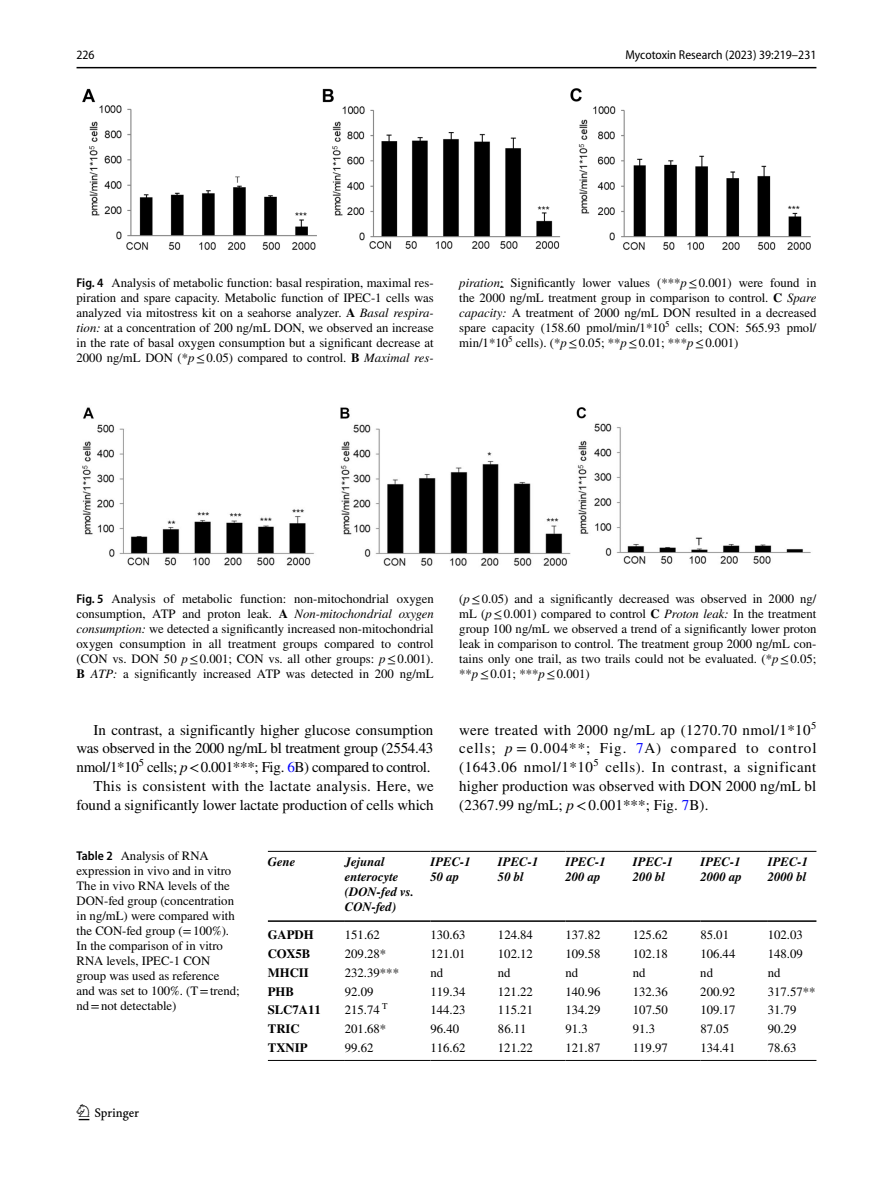
<style>
.page{position:relative;width:893px;height:1187px;background:#fff}
.page>*{position:absolute;margin:0;border:0;box-sizing:border-box;transform-origin:0 0}
.t1{font:22.5px "Springnew Regular 2";color:#000}
.t2{font:15px/18.8px "STIX";color:#000;text-align:right}
.t3{font:12.75px/15px "STIX";color:#000;text-align:justify}
.t4{font:italic 700 12.75px/15px "STIX";color:#000}
.t5{font:semi-condensed 12.75px "Myriad Pro";color:#000}
.t6{font:700 12.75px "STIX";color:#000}
.s1{font-family:"Myriad Pro";font-weight:600;font-stretch:semi-condensed}
.s2{font-weight:700}
.s3{font-style:italic}
.s4{color:#00f}
</style>
<div class="page">
<hr style="left:77px;top:67px;width:739px;height:1px;background:#000">
<img style="left:82px;top:88px;width:729px;height:162px">
<img style="left:82px;top:407px;width:729px;height:159px">
<hr style="left:268px;top:850px;width:77px;height:1px;background:#000">
<hr style="left:268px;top:920px;width:77px;height:1px;background:#000">
<hr style="left:345px;top:850px;width:85px;height:1px;background:#000">
<hr style="left:345px;top:920px;width:85px;height:1px;background:#000">
<hr style="left:430px;top:850px;width:68px;height:1px;background:#000">
<hr style="left:430px;top:920px;width:68px;height:1px;background:#000">
<hr style="left:498px;top:850px;width:67px;height:1px;background:#000">
<hr style="left:498px;top:920px;width:67px;height:1px;background:#000">
<hr style="left:565px;top:850px;width:68px;height:1px;background:#000">
<hr style="left:565px;top:920px;width:68px;height:1px;background:#000">
<hr style="left:633px;top:850px;width:67px;height:1px;background:#000">
<hr style="left:633px;top:920px;width:67px;height:1px;background:#000">
<hr style="left:700px;top:850px;width:68px;height:1px;background:#000">
<hr style="left:700px;top:920px;width:68px;height:1px;background:#000">
<hr style="left:768px;top:850px;width:48px;height:1px;background:#000">
<hr style="left:768px;top:920px;width:48px;height:1px;background:#000">
<hr style="left:268px;top:1059px;width:77px;height:1px;background:#000">
<hr style="left:345px;top:1059px;width:85px;height:1px;background:#000">
<hr style="left:430px;top:1059px;width:68px;height:1px;background:#000">
<hr style="left:498px;top:1059px;width:67px;height:1px;background:#000">
<hr style="left:565px;top:1059px;width:68px;height:1px;background:#000">
<hr style="left:633px;top:1059px;width:67px;height:1px;background:#000">
<hr style="left:700px;top:1059px;width:68px;height:1px;background:#000">
<hr style="left:768px;top:1059px;width:48px;height:1px;background:#000">
<p class="t5" style="left:77px;top:48px;width:20px">226</p>
<p class="t5" style="left:625px;top:48px;width:193px">Mycotoxin Research (2023) 39:219–231</p>
<p class="t3" style="left:77px;top:275px;width:359px"><span class="s1">Fig. 4</span> Analysis of metabolic function: basal respiration, maximal res&shy;piration and spare capacity. Metabolic function of IPEC-1 cells was analyzed via mitostress kit on a seahorse analyzer. <span class="s2">A</span> <span class="s3">Basal respira&shy;tion:</span> at a concentration of 200 ng/mL DON, we observed an increase in the rate of basal oxygen consumption but a significant decrease at 2000 ng/mL DON (*<span class="s3">p</span>≤0.05) compared to control. <span class="s2">B</span> <span class="s3">Maximal res-</span></p>
<p class="t3" style="left:459px;top:275px;width:359px"><span class="s3">piration</span>: Significantly lower values (***<span class="s3">p</span>≤0.001) were found in the 2000 ng/mL treatment group in comparison to control. <span class="s2">C</span> <span class="s3">Spare capacity:</span> A treatment of 2000 ng/mL DON resulted in a decreased spare capacity (158.60 pmol/min/1*10<sup>5</sup> cells; CON: 565.93 pmol/ min/1*10<sup>5</sup> cells). (*<span class="s3">p</span>≤0.05; **<span class="s3">p</span>≤0.01; ***<span class="s3">p</span>≤0.001)</p>
<p class="t3" style="left:77px;top:591px;width:359px"><span class="s1">Fig. 5</span> Analysis of metabolic function: non-mitochondrial oxygen consumption, ATP and proton leak. <span class="s2">A</span> <span class="s3">Non-mitochondrial oxygen consumption:</span> we detected a significantly increased non-mitochondrial oxygen consumption in all treatment groups compared to control (CON vs. DON 50 <span class="s3">p</span>≤0.001; CON vs. all other groups: <span class="s3">p</span>≤0.001).<br><span class="s2">B</span> <span class="s3">ATP:</span> a significantly increased ATP was detected in 200 ng/mL</p>
<p class="t3" style="left:459px;top:591px;width:359px">(<span class="s3">p</span>≤0.05) and a significantly decreased was observed in 2000 ng/ mL (<span class="s3">p</span>≤0.001) compared to control <span class="s2">C</span> <span class="s3">Proton leak:</span> In the treatment group 100 ng/mL we observed a trend of a significantly lower proton leak in comparison to control. The treatment group 2000 ng/mL con&shy;tains only one trail, as two trails could not be evaluated. (*<span class="s3">p</span>≤0.05; **<span class="s3">p</span>≤0.01; ***<span class="s3">p</span>≤0.001)</p>
<p class="t2" style="left:77px;top:721px;width:359px">In contrast, a significantly higher glucose consumption was observed in the 2000 ng/mL bl treatment group (2554.43 nmol/1*10<sup>5</sup> cells; <span class="s3">p</span>&lt;0.001***; Fig. <span class="s4">6</span>B) compared to control.<br>This is consistent with the lactate analysis. Here, we found a significantly lower lactate production of cells which</p>
<p class="t2" style="left:459px;top:721px;width:359px;text-align:justify">were treated with 2000 ng/mL ap (1270.70 nmol/1*10<sup>5 </sup>cells; <span class="s3">p</span> = 0.004**; Fig. <span class="s4">7</span>A) compared to control (1643.06 nmol/1*10<sup>5</sup> cells). In contrast, a significant higher production was observed with DON 2000 ng/mL bl (2367.99 ng/mL; <span class="s3">p</span>&lt;0.001***; Fig. <span class="s4">7</span>B).</p>
<p class="t3" style="left:77px;top:849px;width:165px;text-align:left"><span class="s1">Table 2</span> Analysis of RNA expression in vivo and in vitro<br>The in vivo RNA levels of the<br>DON-fed group (concentration in ng/mL) were compared with the CON-fed group (=100%).<br>In the comparison of in vitro<br>RNA levels, IPEC-1 CON group was used as reference and was set to 100%. (T=trend; nd=not detectable)</p>
<p class="t4" style="left:268px;top:854px;width:29px">Gene</p>
<p class="t4" style="left:345px;top:854px;width:70px">Jejunal enterocyte (DON-fed vs.<br>CON-fed)</p>
<p class="t4" style="left:430px;top:854px;width:42px">IPEC-1<br>50 ap</p>
<p class="t4" style="left:498px;top:854px;width:42px">IPEC-1<br>50 bl</p>
<p class="t4" style="left:565px;top:854px;width:42px">IPEC-1<br>200 ap</p>
<p class="t4" style="left:633px;top:854px;width:42px">IPEC-1<br>200 bl</p>
<p class="t4" style="left:700px;top:854px;width:43px">IPEC-1<br>2000 ap</p>
<p class="t4" style="left:768px;top:854px;width:42px">IPEC-1<br>2000 bl</p>
<p class="t6" style="left:268px;top:927px;width:47px">GAPDH</p>
<p class="t3" style="left:345px;top:928px;width:37px">151.62</p>
<p class="t3" style="left:430px;top:928px;width:37px">130.63</p>
<p class="t3" style="left:498px;top:928px;width:37px">124.84</p>
<p class="t3" style="left:565px;top:928px;width:37px">137.82</p>
<p class="t3" style="left:633px;top:928px;width:37px">125.62</p>
<p class="t3" style="left:700px;top:928px;width:30px">85.01</p>
<p class="t3" style="left:768px;top:928px;width:37px">102.03</p>
<p class="t6" style="left:268px;top:946px;width:44px">COX5B</p>
<p class="t3" style="left:345px;top:947px;width:43px">209.28*</p>
<p class="t3" style="left:430px;top:947px;width:37px">121.01</p>
<p class="t3" style="left:498px;top:947px;width:37px">102.12</p>
<p class="t3" style="left:565px;top:947px;width:37px">109.58</p>
<p class="t3" style="left:633px;top:947px;width:37px">102.18</p>
<p class="t3" style="left:700px;top:947px;width:37px">106.44</p>
<p class="t3" style="left:768px;top:947px;width:37px">148.09</p>
<p class="t6" style="left:268px;top:964px;width:43px">MHCII</p>
<p class="t3" style="left:345px;top:965px;width:56px">232.39***</p>
<p class="t3" style="left:430px;top:965px;width:14px">nd</p>
<p class="t3" style="left:498px;top:965px;width:14px">nd</p>
<p class="t3" style="left:565px;top:965px;width:14px">nd</p>
<p class="t3" style="left:633px;top:965px;width:14px">nd</p>
<p class="t3" style="left:700px;top:965px;width:14px">nd</p>
<p class="t3" style="left:768px;top:965px;width:14px">nd</p>
<p class="t6" style="left:268px;top:983px;width:28px">PHB</p>
<p class="t3" style="left:345px;top:984px;width:30px">92.09</p>
<p class="t3" style="left:430px;top:984px;width:37px">119.34</p>
<p class="t3" style="left:498px;top:984px;width:37px">121.22</p>
<p class="t3" style="left:565px;top:984px;width:37px">140.96</p>
<p class="t3" style="left:633px;top:984px;width:37px">132.36</p>
<p class="t3" style="left:700px;top:984px;width:37px">200.92</p>
<p class="t3" style="left:768px;top:984px;width:49px">317.57**</p>
<p class="t6" style="left:268px;top:1002px;width:55px">SLC7A11</p>
<p class="t3" style="left:345px;top:1003px;width:44px">215.74 <sup>T</sup></p>
<p class="t3" style="left:430px;top:1003px;width:37px">144.23</p>
<p class="t3" style="left:498px;top:1003px;width:37px">115.21</p>
<p class="t3" style="left:565px;top:1003px;width:37px">134.29</p>
<p class="t3" style="left:633px;top:1003px;width:37px">107.50</p>
<p class="t3" style="left:700px;top:1003px;width:37px">109.17</p>
<p class="t3" style="left:768px;top:1003px;width:30px">31.79</p>
<p class="t6" style="left:268px;top:1021px;width:33px">TRIC</p>
<p class="t3" style="left:345px;top:1022px;width:43px">201.68*</p>
<p class="t3" style="left:430px;top:1022px;width:30px">96.40</p>
<p class="t3" style="left:498px;top:1022px;width:30px">86.11</p>
<p class="t3" style="left:565px;top:1022px;width:24px">91.3</p>
<p class="t3" style="left:633px;top:1022px;width:24px">91.3</p>
<p class="t3" style="left:700px;top:1022px;width:30px">87.05</p>
<p class="t3" style="left:768px;top:1022px;width:30px">90.29</p>
<p class="t6" style="left:268px;top:1039px;width:41px">TXNIP</p>
<p class="t3" style="left:345px;top:1040px;width:30px">99.62</p>
<p class="t3" style="left:430px;top:1040px;width:37px">116.62</p>
<p class="t3" style="left:498px;top:1040px;width:37px">121.22</p>
<p class="t3" style="left:565px;top:1040px;width:37px">121.87</p>
<p class="t3" style="left:633px;top:1040px;width:37px">119.97</p>
<p class="t3" style="left:700px;top:1040px;width:37px">134.41</p>
<p class="t3" style="left:768px;top:1040px;width:30px">78.63</p>
<h1 class="t1" style="left:79px;top:1104px;width:62px">1 3</h1>
</div>
